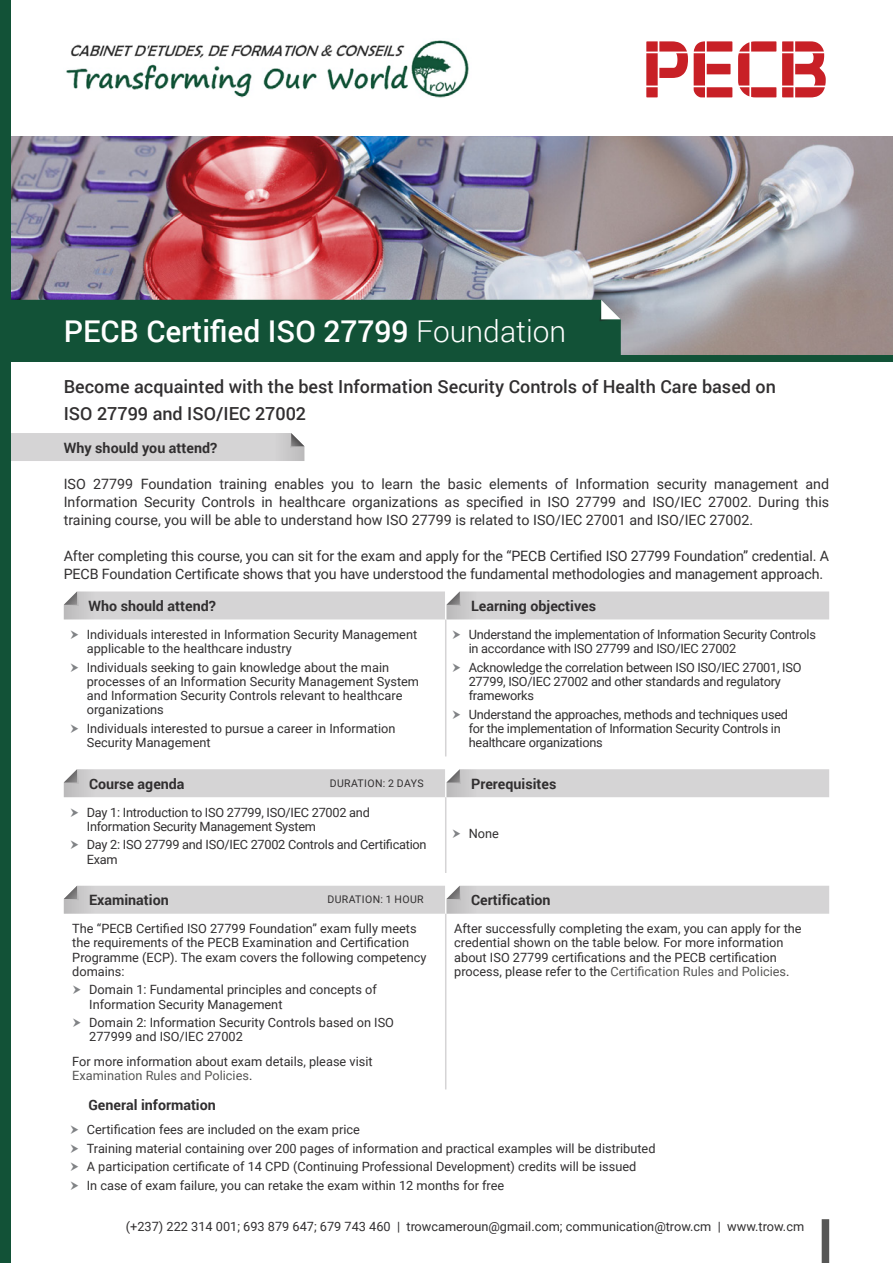
<style>
.page{position:relative;width:893px;height:1263px;background:#fff}
.page>*{position:absolute;margin:0;border:0;box-sizing:border-box;transform-origin:0 0}
.t1{font:500 30px "Roboto";color:#fff}
.t2{font:500 18px "Roboto";color:#312f30}
.t3{font:14.25px/18px "Roboto";letter-spacing:-.01em;color:#312f30;text-align:justify}
.t4{font:700 14.25px "Roboto";color:#312f30}
.Bullet{font:12.75px/14.2px "Roboto";color:#312f30}
.Bullet-2{font:12.75px/14.2px "Roboto";letter-spacing:-.02em;color:#312f30}
.Bullet_Points{font:12.75px "Roboto";color:#312f30}
.t5{font:10.5px "Roboto";letter-spacing:.035em;color:#312f30}
.s1{font-weight:300}
.s2{color:#575756}
</style>
<div class="page">
<img style="left:11px;top:136px;width:882px;height:219px">
<svg style="left:11px;top:433px;width:293px;height:28px;background:#d3d2d3"></svg>
<hr style="left:445px;top:619px;width:1px;height:137px;background:#d5d4d5">
<hr style="left:445px;top:914px;width:1px;height:175px;background:#d5d4d5">
<hr style="left:445px;top:797px;width:1px;height:76px;background:#d5d4d5">
<svg style="left:64px;top:591px;width:765px;height:28px;background:#d4d3d4"></svg>
<svg style="left:64px;top:769px;width:765px;height:28px;background:#d4d3d4"></svg>
<svg style="left:64px;top:886px;width:765px;height:28px;background:#d4d3d4"></svg>
<div style="left:0;top:0;width:11px;height:1263px;background:#125237"></div>
<div style="left:11px;top:300px;width:610px;height:55px;background:#125237"></div>
<div style="left:0;top:355px;width:893px;height:7px;background:#125237"></div>
<div style="left:822px;top:1219px;width:7px;height:44px;background:#575756"></div>
<img style="left:66px;top:40px;width:403px;height:58px">
<svg style="left:694px;top:41px;width:38px;height:56px"></svg>
<svg style="left:738px;top:41px;width:38px;height:56px"></svg>
<svg style="left:782px;top:41px;width:44px;height:56px"></svg>
<svg style="left:646px;top:41px;width:42px;height:56px"></svg>
<p class="t1" style="left:64px;top:310px;width:504px">PECB Certified ISO 27799 <span class="s1">Foundation</span></p>
<p class="t2" style="left:64px;top:374px;width:714px">Become acquainted with the best Information Security Controls of Health Care based on</p>
<p class="t2" style="left:64px;top:401px;width:244px">ISO 27799 and ISO/IEC 27002</p>
<p class="t4" style="left:64px;top:437px;width:155px">Why should you attend?</p>
<p class="t3" style="left:64px;top:474px;width:767px">ISO 27799 Foundation training enables you to learn the basic elements of Information security management and Information Security Controls in healthcare organizations as specified in ISO 27799 and ISO/IEC 27002. During this training course, you will be able to understand how ISO 27799 is related to ISO/IEC 27001 and ISO/IEC 27002.</p>
<p class="t3" style="left:64px;top:546px;width:767px">After completing this course, you can sit for the exam and apply for the “PECB Certified ISO 27799 Foundation” credential. A<br>PECB Foundation Certificate shows that you have understood the fundamental methodologies and management approach.</p>
<p class="t4" style="left:88px;top:596px;width:129px">Who should attend?</p>
<p class="t4" style="left:471px;top:596px;width:127px">Learning objectives</p>
<p class="Bullet" style="left:87px;top:627px;width:332px">Individuals interested in Information Security Management applicable to the healthcare industry</p>
<p class="Bullet" style="left:87px;top:659px;width:334px">Individuals seeking to gain knowledge about the main processes of an Information Security Management System and Information Security Controls relevant to healthcare organizations</p>
<p class="Bullet" style="left:87px;top:721px;width:310px">Individuals interested to pursue a career in Information<br>Security Management</p>
<p class="Bullet-2" style="left:469px;top:627px;width:349px">Understand the implementation of Information Security Controls in accordance with ISO 27799 and ISO/IEC 27002</p>
<p class="Bullet-2" style="left:469px;top:659px;width:334px">Acknowledge the correlation between ISO ISO/IEC 27001, ISO<br>27799, ISO/IEC 27002 and other standards and regulatory frameworks</p>
<p class="Bullet-2" style="left:469px;top:706px;width:321px">Understand the approaches, methods and techniques used for the implementation of Information Security Controls in healthcare organizations</p>
<p class="t4" style="left:89px;top:774px;width:97px">Course agenda</p>
<p class="t5" style="left:330px;top:776px;width:95px">DURATION: 2 DAYS</p>
<p class="t4" style="left:471px;top:774px;width:87px">Prerequisites</p>
<p class="Bullet-2" style="left:87px;top:804px;width:285px">Day 1: Introduction to ISO 27799, ISO/IEC 27002 and<br>Information Security Management System</p>
<p class="Bullet-2" style="left:87px;top:837px;width:341px">Day 2: ISO 27799 and ISO/IEC 27002 Controls and Certification<br>Exam</p>
<p class="Bullet" style="left:469px;top:826px;width:32px">None</p>
<p class="t4" style="left:89px;top:890px;width:81px">Examination</p>
<p class="t5" style="left:327px;top:892px;width:98px">DURATION: 1 HOUR</p>
<p class="t4" style="left:471px;top:890px;width:81px">Certification</p>
<p class="Bullet" style="left:72px;top:921px;width:356px">The “PECB Certified ISO 27799 Foundation” exam fully meets the requirements of the PECB Examination and Certification Programme (ECP). The exam covers the following competency domains:</p>
<p class="Bullet" style="left:89px;top:982px;width:289px">Domain 1: Fundamental principles and concepts of<br>Information Security Management</p>
<p class="Bullet" style="left:89px;top:1015px;width:306px">Domain 2: Information Security Controls based on ISO<br>277999 and ISO/IEC 27002</p>
<p class="Bullet" style="left:72px;top:1054px;width:302px">For more information about exam details, please visit<br><span class="s2">Examination Rules and Policies</span>.</p>
<p class="t4" style="left:88px;top:1094px;width:129px">General information</p>
<p class="Bullet" style="left:454px;top:921px;width:349px">After successfully completing the exam, you can apply for the credential shown on the table below. For more information about ISO 27799 certifications and the PECB certification process, please refer to the <span class="s2">Certification Rules and Policies</span>.</p>
<p class="Bullet" style="left:87px;top:1122px;width:275px">Certification fees are included on the exam price</p>
<p class="Bullet" style="left:87px;top:1141px;width:570px">Training material containing over 200 pages of information and practical examples will be distributed</p>
<p class="Bullet" style="left:87px;top:1159px;width:551px">A participation certificate of 14 CPD (Continuing Professional Development) credits will be issued</p>
<p class="Bullet" style="left:87px;top:1178px;width:419px">In case of exam failure, you can retake the exam within 12 months for free</p>
<p class="Bullet_Points" style="left:126px;top:1218px;width:680px">(+237) 222 314 001; 693 879 647; 679 743 460 | trowcameroun@gmail.com; communication@trow.cm | www.trow.cm</p>
</div>
